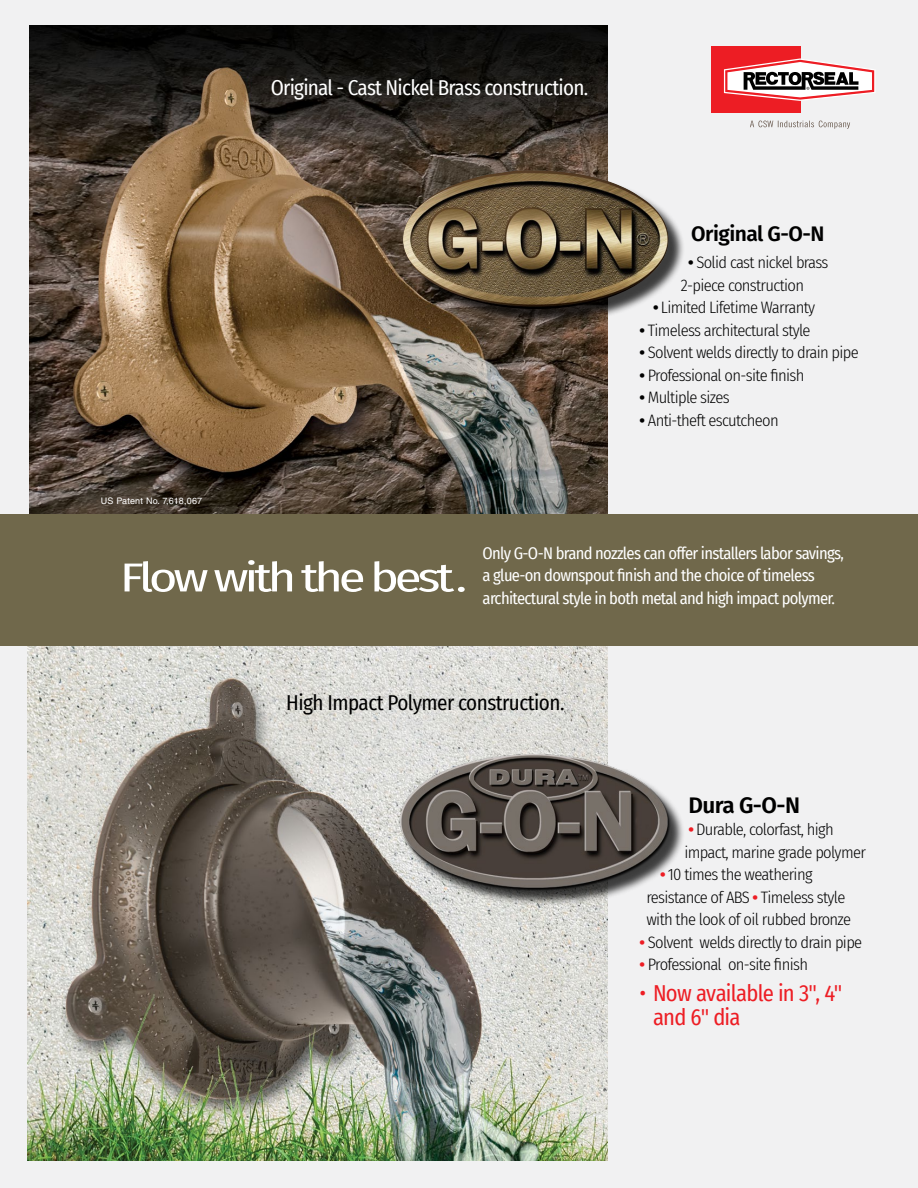
<style>
.page{position:relative;width:918px;height:1188px;background:#f1f1f2}
.page>*{position:absolute;margin:0;border:0;box-sizing:border-box;transform-origin:0 0}
.t1{font:40.5px "Fira Sans Condensed";letter-spacing:-.075em;color:#fff;scale:1.33 1}
.t2{font:22.5px/24px "Fira Sans Condensed";letter-spacing:-.035em;color:#ed1d24}
.t3{font:600 22.5px "Fira Sans";color:#000}
.t4{font:21px "Fira Sans Condensed";letter-spacing:-.035em;color:#fff}
.t5{font:21px "Fira Sans Condensed";letter-spacing:-.025em;color:#000}
.t6{font:600 21px "Fira Sans";letter-spacing:-.025em;color:#000}
.t7{font:300 16.5px/22.5px "Fira Sans Condensed";letter-spacing:-.04em;color:#000}
.t8{font:16.5px/22.5px "Fira Sans Condensed";letter-spacing:-.04em;color:#fff}
.t9{font:9px "Helvetica LT Std";letter-spacing:.025em;color:#fff}
.s1{font-weight:700}
.s2{font-weight:700;color:#ed1d24}
</style>
<div class="page">
<img style="left:27px;top:646px;width:581px;height:515px">
<img style="left:29px;top:26px;width:579px;height:489px">
<div style="left:406px;top:173px;width:279px;height:153px;background:#000;opacity:.75"></div>
<img style="left:403px;top:170px;width:265px;height:139px">
<img style="left:392px;top:734px;width:291px;height:186px">
<div style="left:0;top:515px;width:918px;height:131px;background:#70684b"></div>
<div style="left:711px;top:46px;width:89px;height:67px;background:#ed1d24"></div>
<svg style="left:724px;top:58px;width:151px;height:43px"></svg>
<svg style="left:750px;top:121px;width:100px;height:8px"></svg>
<p class="t9" style="left:101px;top:496px;width:103px">US Patent No. 7,618,067</p>
<p class="t4" style="left:271px;top:72px;width:319px">Original - Cast Nickel Brass construction.</p>
<p class="t6" style="left:691px;top:217px;width:135px">Original G-O-N</p>
<p class="t7" style="left:681px;top:251px;width:149px;text-indent:7px"><span class="s1">•</span> Solid cast nickel brass<br>2-piece construction</p>
<p class="t7" style="left:653px;top:296px;width:163px"><span class="s1">•</span> Limited Lifetime Warranty</p>
<p class="t7" style="left:640px;top:319px;width:173px"><span class="s1">•</span> Timeless architectural style</p>
<p class="t7" style="left:640px;top:341px;width:221px"><span class="s1">•</span> Solvent welds directly to drain pipe</p>
<p class="t7" style="left:640px;top:364px;width:167px"><span class="s1">•</span> Professional on-site finish</p>
<p class="t7" style="left:640px;top:386px;width:92px"><span class="s1">•</span> Multiple sizes</p>
<p class="t7" style="left:640px;top:409px;width:141px"><span class="s1">•</span> Anti-theft escutcheon</p>
<h1 class="t1" style="left:120px;top:547px;width:262px">Flow with the best.</h1>
<p class="t8" style="left:483px;top:541px;width:363px">Only G-O-N brand nozzles can offer installers labor savings, a glue-on downspout finish and the choice of timeless architectural style in both metal and high impact polymer.</p>
<p class="t5" style="left:286px;top:687px;width:280px">High Impact Polymer construction.</p>
<h2 class="t3" style="left:688px;top:787px;width:113px">Dura G-O-N</h2>
<p class="t7" style="left:684px;top:818px;width:183px"><span class="s2">•</span> Durable, colorfast, high impact, marine grade polymer</p>
<p class="t7" style="left:646px;top:863px;width:206px;text-indent:14px"><span class="s2">•</span> 10 times the weathering resistance of ABS <span class="s2">•</span> Timeless style with the look of oil rubbed bronze</p>
<p class="t7" style="left:640px;top:931px;width:224px"><span class="s2">•</span> Solvent welds directly to drain pipe</p>
<p class="t7" style="left:640px;top:953px;width:170px"><span class="s2">•</span> Professional on-site finish</p>
<h2 class="t2" style="left:653px;top:981px;width:191px;text-indent:-14px">• Now available in 3", 4" and 6" dia</h2>
</div>
